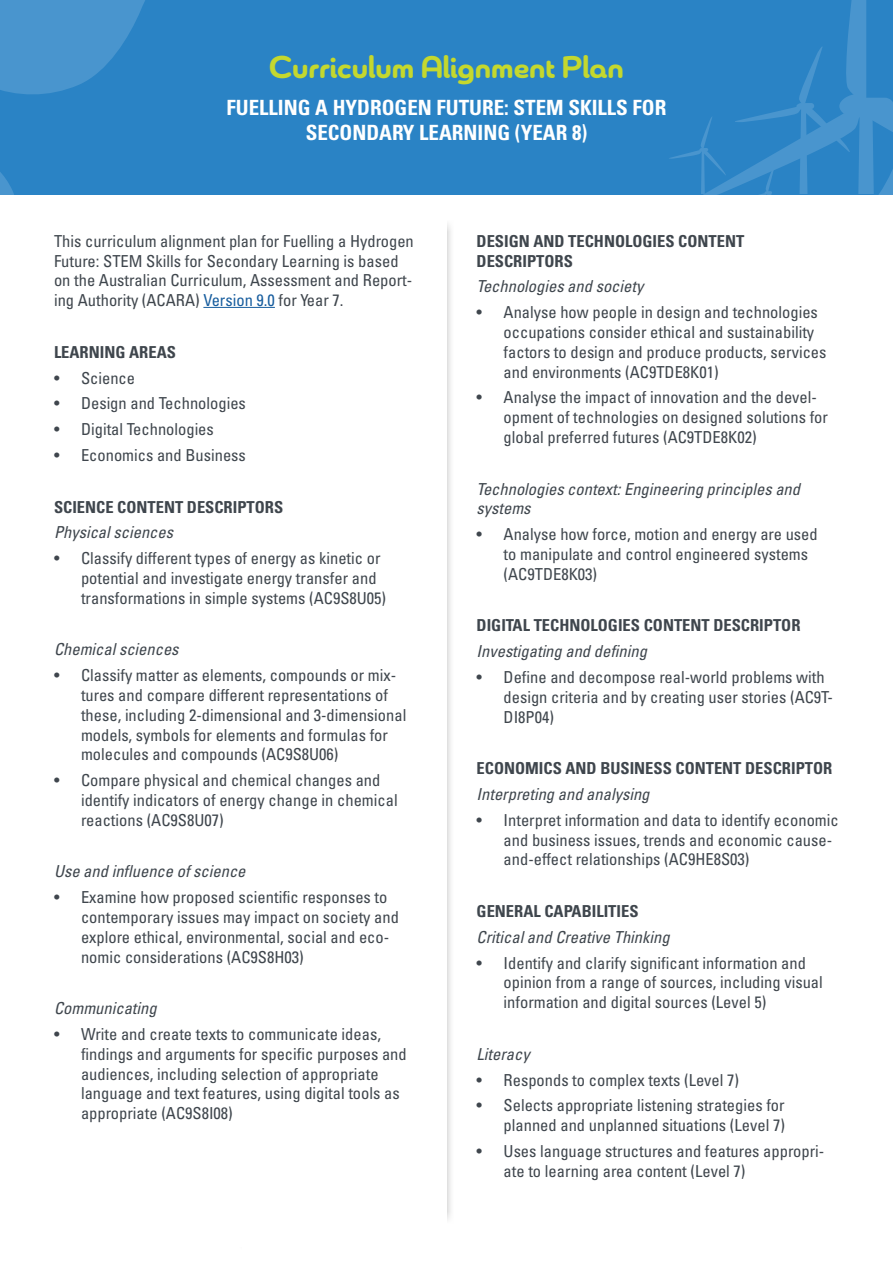
<style>
.page{position:relative;width:893px;height:1263px;background:#fff}
.page>*{position:absolute;margin:0;border:0;box-sizing:border-box;transform-origin:0 0}
.t1{font:700 31.5px "Chennai";color:#c4d82e}
.t2{font:21px/25.2px "Univers LT 67 Bd Cn";color:#fff;text-align:center}
.t3{font:16.5px/19.8px "Univers LT 57 Cn";color:#3f464d}
.t4{font:16.5px/19.8px "Univers LT 57 Cn Obl";color:#3f464d}
.t5{font:16.5px/19.8px "Univers LT 67 Bd Cn";color:#3f464d}
.s1{color:#175d9e}
</style>
<div class="page">
<div style="left:236px;top:189px;width:219px;height:1063px;background:#231f20;opacity:.3"></div>
<div style="left:244px;top:200px;width:202px;height:1047px;background:#fff"></div>
<div style="left:218px;top:194px;width:37px;height:1053px;background:#fff"></div>
<div style="left:290px;top:201px;width:244px;height:40px;background:#fff"></div>
<div style="left:245px;top:163px;width:289px;height:38px;background:linear-gradient(to right,#fff,#fff)"></div>
<hr style="left:203px;top:307px;width:72px;height:1px;background:#175d9e">
<div style="left:0;top:0;width:893px;height:194px;background:#2a83c5"></div>
<svg style="left:0;top:0;width:145px;height:94px;fill:#4995ce"></svg>
<svg style="left:669px;top:0;width:224px;height:194px"></svg>
<svg style="left:0;top:172px;width:14px;height:22px"></svg>
<div style="left:383px;top:1201px;width:151px;height:41px;background:#fff"></div>
<div style="left:242px;top:1242px;width:292px;height:17px;background:#fff"></div>
<p class="t1" style="left:269px;top:46px;width:356px">Curriculum Alignment Plan</p>
<p class="t2" style="left:227px;top:95px;width:441px">FUELLING A HYDROGEN FUTURE: STEM SKILLS FOR<br>SECONDARY LEARNING (YEAR 8)</p>
<p class="t3" style="left:54px;top:231px;width:361px">This curriculum alignment plan for Fuelling a Hydrogen Future: STEM Skills for Secondary Learning is based on the Australian Curriculum, Assessment and Report&shy;ing Authority (ACARA) <span class="s1">Version 9.0</span> for Year 7.</p>
<p class="t5" style="left:54px;top:342px;width:123px">LEARNING AREAS</p>
<p class="t3" style="left:54px;top:368px;width:83px">• Science</p>
<p class="t3" style="left:54px;top:393px;width:193px">• Design and Technologies</p>
<p class="t3" style="left:54px;top:419px;width:161px">• Digital Technologies</p>
<p class="t3" style="left:54px;top:445px;width:193px">• Economics and Business</p>
<p class="t5" style="left:54px;top:497px;width:231px">SCIENCE CONTENT DESCRIPTORS</p>
<p class="t4" style="left:54px;top:522px;width:121px">Physical sciences</p>
<p class="t3" style="left:81px;top:548px;width:307px;text-indent:-27px">• Classify different types of energy as kinetic or potential and investigate energy transfer and transformations in simple systems (AC9S8U05)</p>
<p class="t4" style="left:54px;top:639px;width:126px">Chemical sciences</p>
<p class="t3" style="left:81px;top:665px;width:327px;text-indent:-27px">• Classify matter as elements, compounds or mix&shy;tures and compare different representations of these, including 2-dimensional and 3-dimensional models, symbols for elements and formulas for molecules and compounds (AC9S8U06)</p>
<p class="t3" style="left:81px;top:770px;width:318px;text-indent:-27px">• Compare physical and chemical changes and identify indicators of energy change in chemical reactions (AC9S8U07)</p>
<p class="t4" style="left:54px;top:861px;width:193px">Use and influence of science</p>
<p class="t3" style="left:81px;top:887px;width:319px;text-indent:-27px">• Examine how proposed scientific responses to contemporary issues may impact on society and explore ethical, environmental, social and eco&shy;nomic considerations (AC9S8H03)</p>
<p class="t4" style="left:54px;top:998px;width:104px">Communicating</p>
<p class="t3" style="left:81px;top:1024px;width:327px;text-indent:-27px">• Write and create texts to communicate ideas, findings and arguments for specific purposes and audiences, including selection of appropriate language and text features, using digital tools as appropriate (AC9S8I08)</p>
<p class="t5" style="left:477px;top:231px;width:269px">DESIGN AND TECHNOLOGIES CONTENT<br>DESCRIPTORS</p>
<p class="t4" style="left:477px;top:276px;width:168px">Technologies and society</p>
<p class="t3" style="left:504px;top:302px;width:324px;text-indent:-27px">• Analyse how people in design and technologies occupations consider ethical and sustainability factors to design and produce products, services and environments (AC9TDE8K01)</p>
<p class="t3" style="left:504px;top:387px;width:326px;text-indent:-27px">• Analyse the impact of innovation and the devel&shy;opment of technologies on designed solutions for global preferred futures (AC9TDE8K02)</p>
<p class="t4" style="left:477px;top:479px;width:325px">Technologies context: Engineering principles and systems</p>
<p class="t3" style="left:504px;top:524px;width:316px;text-indent:-27px">• Analyse how force, motion and energy are used to manipulate and control engineered systems (AC9TDE8K03)</p>
<p class="t5" style="left:477px;top:615px;width:325px">DIGITAL TECHNOLOGIES CONTENT DESCRIPTOR</p>
<p class="t4" style="left:477px;top:641px;width:172px">Investigating and defining</p>
<p class="t3" style="left:504px;top:667px;width:331px;text-indent:-27px">• Define and decompose real-world problems with design criteria and by creating user stories (AC9T-<br>DI8P04)</p>
<p class="t5" style="left:477px;top:758px;width:357px">ECONOMICS AND BUSINESS CONTENT DESCRIPTOR</p>
<p class="t4" style="left:477px;top:784px;width:174px">Interpreting and analysing</p>
<p class="t3" style="left:504px;top:810px;width:337px;text-indent:-27px">• Interpret information and data to identify economic and business issues, trends and economic cause&shy;and-effect relationships (AC9HE8S03)</p>
<p class="t5" style="left:477px;top:901px;width:163px">GENERAL CAPABILITIES</p>
<p class="t4" style="left:477px;top:927px;width:195px">Critical and Creative Thinking</p>
<p class="t3" style="left:504px;top:953px;width:321px;text-indent:-27px">• Identify and clarify significant information and opinion from a range of sources, including visual information and digital sources (Level 5)</p>
<p class="t4" style="left:477px;top:1044px;width:55px">Literacy</p>
<p class="t3" style="left:477px;top:1070px;width:264px">• Responds to complex texts (Level 7)</p>
<p class="t3" style="left:477px;top:1095px;width:310px;text-align:right">• Selects appropriate listening strategies for planned and unplanned situations (Level 7)</p>
<p class="t3" style="left:504px;top:1141px;width:322px;text-indent:-27px">• Uses language structures and features appropri&shy;ate to learning area content (Level 7)</p>
</div>
